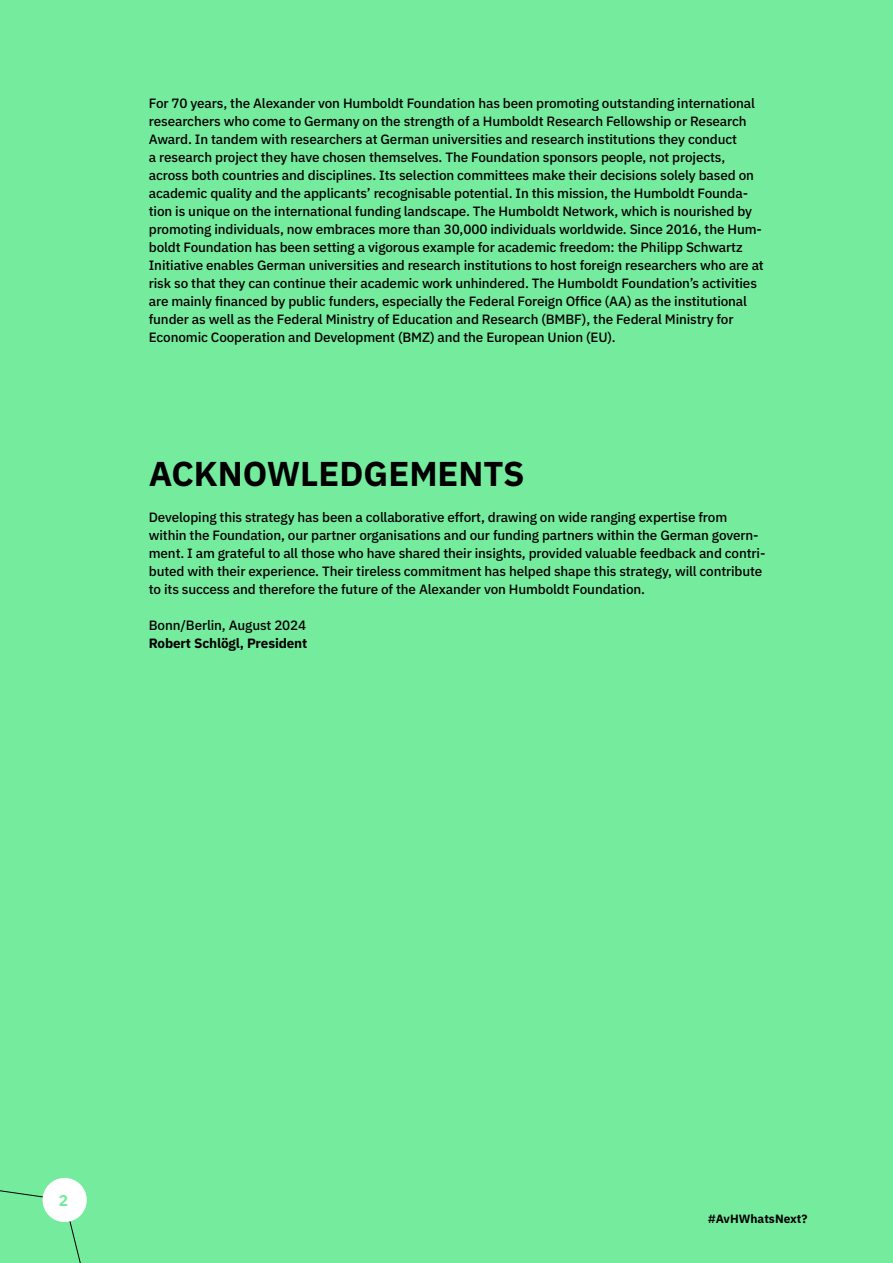
<style>
.page{position:relative;width:893px;height:1263px;background:#75eb9e}
.page>*{position:absolute;margin:0;border:0;box-sizing:border-box;transform-origin:0 0}
.t1{font:700 34.5px "IBM Plex Sans";color:#000}
.t2{font:700 15.6px "IBM Plex Sans";color:#75eb9e}
.t3{font:500 13.5px/18px "IBM Plex Sans";letter-spacing:-.01em;color:#000}
.t4{font:700 13.5px "IBM Plex Sans";letter-spacing:-.01em;color:#000}
.t5{font:700 12px "IBM Plex Sans";color:#000}
</style>
<div class="page">
<svg style="left:0;top:1188px;width:83px;height:75px"></svg>
<div style="left:43px;top:1178px;width:44px;height:44px;background:#fff;border-radius:50%"></div>
<p class="t3" style="left:149px;top:93px;width:616px">For 70 years, the Alexander von Humboldt Foundation has been promoting outstanding international researchers who come to Germany on the strength of a Humboldt Research Fellowship or Research Award. In tandem with researchers at German universities and research institutions they conduct<br>a research project they have chosen themselves. The Foundation sponsors people, not projects, across both countries and disciplines. Its selection committees make their decisions solely based on academic quality and the applicants’ recognisable potential. In this mission, the Humboldt Founda&shy;tion is unique on the international funding landscape. The Humboldt Network, which is nourished by promoting individuals, now embraces more than 30,000 individuals worldwide. Since 2016, the Hum&shy;boldt Foundation has been setting a vigorous example for academic freedom: the Philipp Schwartz Initiative enables German universities and research institutions to host foreign researchers who are at risk so that they can continue their academic work unhindered. The Humboldt Foundation’s activities are mainly financed by public funders, especially the Federal Foreign Office (AA) as the institutional funder as well as the Federal Ministry of Education and Research (BMBF), the Federal Ministry for Economic Cooperation and Development (BMZ) and the European Union (EU).</p>
<h1 class="t1" style="left:149px;top:446px;width:377px">ACKNOWLEDGEMENTS</h1>
<p class="t3" style="left:149px;top:507px;width:618px">Developing this strategy has been a collaborative effort, drawing on wide ranging expertise from within the Foundation, our partner organisations and our funding partners within the German govern&shy;ment. I am grateful to all those who have shared their insights, provided valuable feedback and contri&shy;buted with their experience. Their tireless commitment has helped shape this strategy, will contribute to its success and therefore the future of the Alexander von Humboldt Foundation.</p>
<p class="t3" style="left:149px;top:615px;width:159px">Bonn/Berlin, August 2024</p>
<p class="t4" style="left:149px;top:632px;width:160px">Robert Schlögl, President</p>
<p class="t2" style="left:59px;top:1188px;width:11px">2</p>
<p class="t5" style="left:708px;top:1209px;width:101px">#AvHWhatsNext?</p>
</div>
